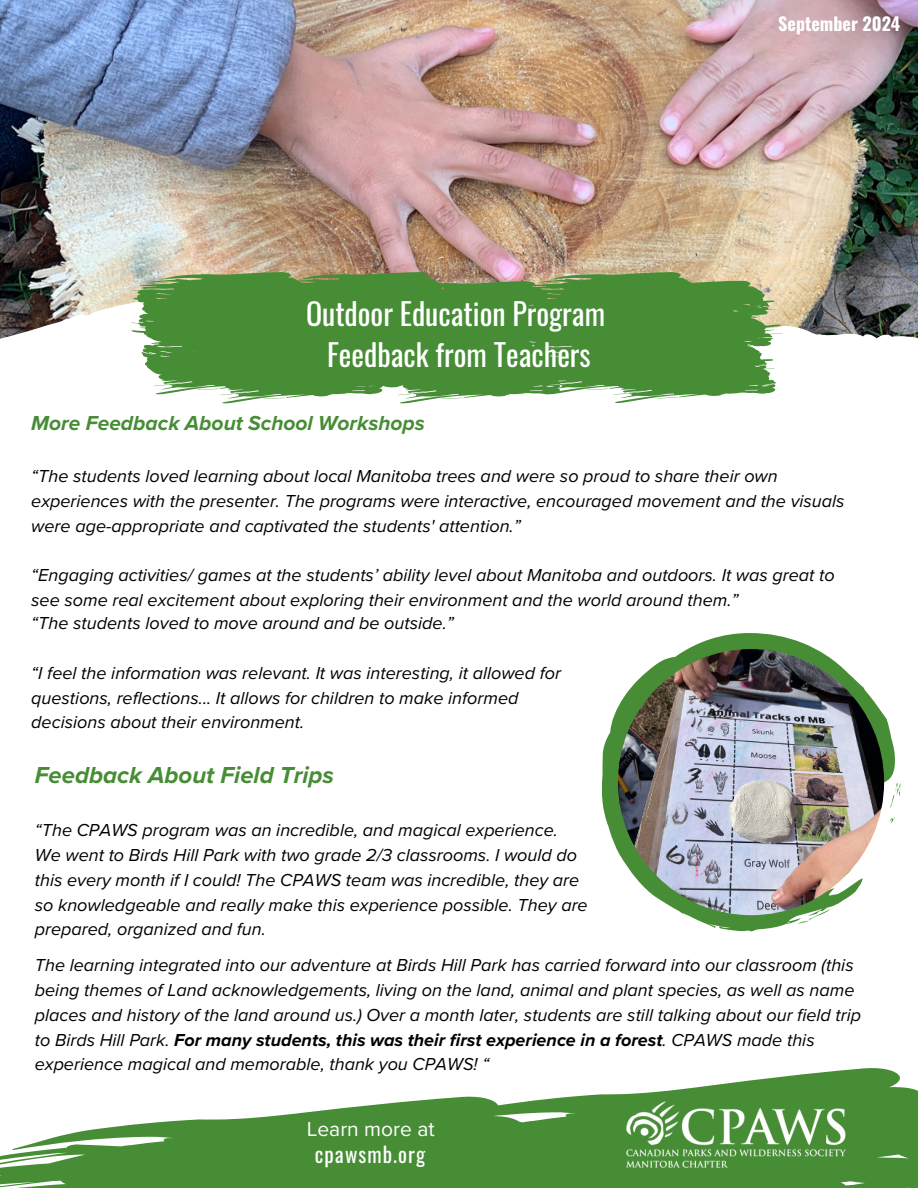
<style>
.page{position:relative;width:918px;height:1188px;background:#fff}
.page>*{position:absolute;margin:0;border:0;box-sizing:border-box;transform-origin:0 0}
.t1{font:30px/41.7px "Oswald";color:#fff;text-align:center}
.t2{font:italic 700 24px "Proxima Nova";color:#468d35}
.t3{font:italic 700 21px "Proxima Nova";color:#468d35}
.t4{font:21px "Oswald";letter-spacing:.05em;color:#fff}
.t5{font:21px "Proxima Nova";color:#fff}
.t6{font:italic 18px/24.8px "Proxima Nova";color:#000}
.t7{font:700 18px "Oswald";color:#fff}
.s1{font-weight:700}
</style>
<div class="page">
<img style="left:0;top:0;width:918px;height:339px">
<svg style="left:0;top:1112px;width:308px;height:76px;fill:#468d35"></svg>
<svg style="left:308px;top:1068px;width:610px;height:120px;fill:#468d35"></svg>
<img style="left:626px;top:1101px;width:220px;height:67px">
<svg style="left:131px;top:272px;width:651px;height:132px;background:#629c51"></svg>
<svg style="left:602px;top:633px;width:293px;height:298px"></svg>
<svg style="left:889px;top:817px;width:6px;height:6px"></svg>
<svg style="left:890px;top:781px;width:10px;height:27px"></svg>
<svg style="left:798px;top:909px;width:33px;height:15px"></svg>
<svg style="left:840px;top:870px;width:11px;height:11px"></svg>
<img style="left:618px;top:649px;width:266px;height:266px;border-radius:50%">
<h1 class="t1" style="left:306px;top:290px;width:301px">Outdoor Education Program<br>Feedback from Teachers</h1>
<p class="t7" style="left:778px;top:15px;width:124px">September 2024</p>
<p class="t3" style="left:31px;top:408px;width:395px">More Feedback About School Workshops</p>
<p class="t6" style="left:31px;top:463px;width:815px">“The students loved learning about local Manitoba trees and were so proud to share their own experiences with the presenter. The programs were interactive, encouraged movement and the visuals were age-appropriate and captivated the students' attention.”</p>
<p class="t6" style="left:31px;top:562px;width:805px">“Engaging activities/ games at the students’ ability level about Manitoba and outdoors. It was great to see some real excitement about exploring their environment and the world around them.”</p>
<p class="t6" style="left:31px;top:610px;width:424px">“The students loved to move around and be outside.”</p>
<p class="t6" style="left:31px;top:660px;width:531px">“I feel the information was relevant. It was interesting, it allowed for questions, reflections... It allows for children to make informed decisions about their environment.</p>
<h2 class="t2" style="left:35px;top:758px;width:301px">Feedback About Field Trips</h2>
<p class="t6" style="left:35px;top:817px;width:554px">“The CPAWS program was an incredible, and magical experience.<br>We went to Birds Hill Park with two grade 2/3 classrooms. I would do this every month if I could! The CPAWS team was incredible, they are so knowledgeable and really make this experience possible. They are prepared, organized and fun.</p>
<p class="t6" style="left:35px;top:952px;width:828px">The learning integrated into our adventure at Birds Hill Park has carried forward into our classroom (this being themes of Land acknowledgements, living on the land, animal and plant species, as well as name places and history of the land around us.) Over a month later, students are still talking about our field trip to Birds Hill Park. <span class="s1">For many students, this was their first experience in a forest</span>. CPAWS made this experience magical and memorable, thank you CPAWS! “</p>
<p class="t5" style="left:307px;top:1113px;width:129px">Learn more at</p>
<p class="t4" style="left:315px;top:1136px;width:112px">cpawsmb.org</p>
</div>
